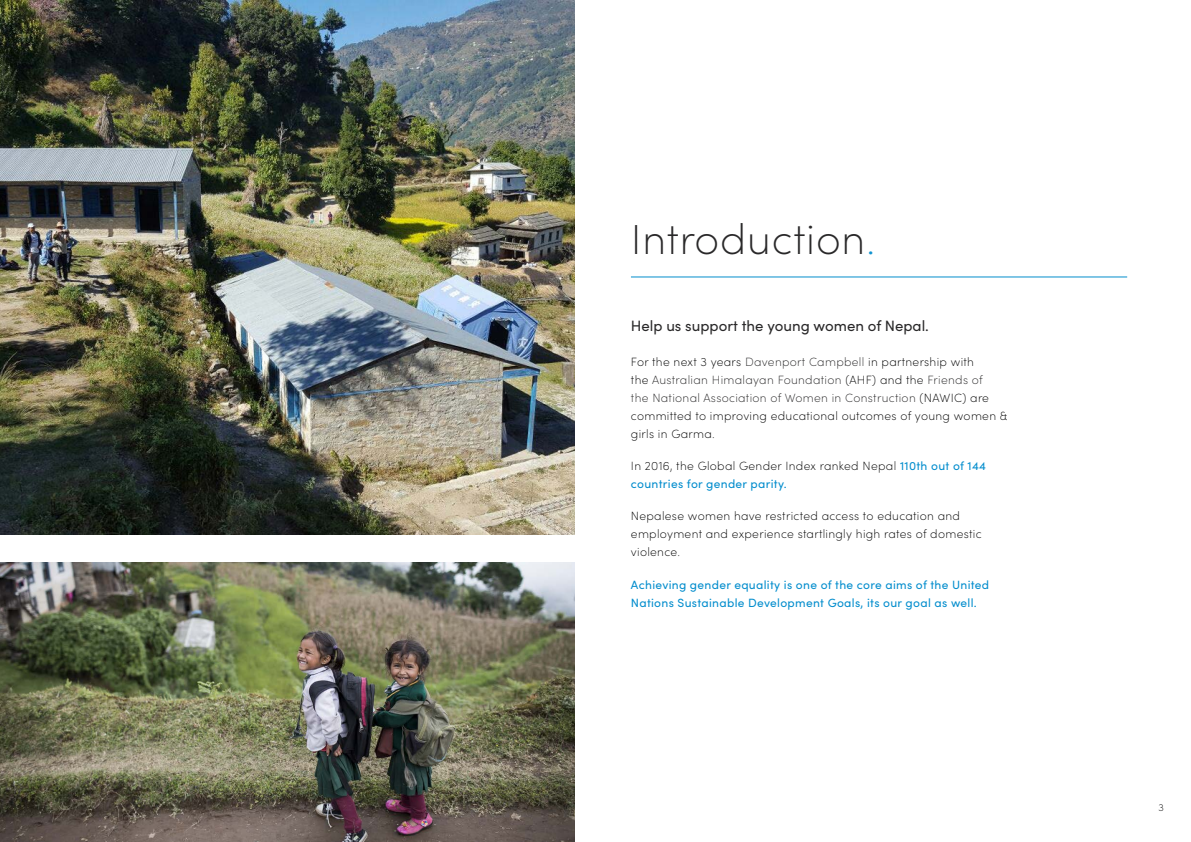
<style>
.page{position:relative;width:1191px;height:842px;background:#fff}
.page>*{position:absolute;margin:0;border:0;box-sizing:border-box;transform-origin:0 0}
.t1{font:200 42px "Sofia Pro";letter-spacing:.02em;color:#292829}
.t2{font:15px "Sofia Pro";color:#292829}
.t3{font:200 12px/18px "Sofia Pro";letter-spacing:.025em;color:#000}
.t4{font:12px/18px "Sofia Pro";letter-spacing:.025em;color:#038dcd}
.t5{font:200 10px "Sofia Pro";color:#000}
.s1{color:#1093d0}
.s2{color:#292829}
.s3{font-weight:400;color:#038dcd}
</style>
<div class="page">
<hr style="left:631px;top:276px;width:496px;height:1px;background:#038dcd">
<img style="left:0;top:563px;width:574px;height:279px">
<img style="left:0;top:0;width:574px;height:534px">
<h1 class="t1" style="left:631px;top:209px;width:246px">Introduction<span class="s1">.</span></h1>
<p class="t2" style="left:631px;top:315px;width:299px">Help us support the young women of Nepal.</p>
<p class="t3" style="left:631px;top:352px;width:378px">For the next 3 years <span class="s2">Davenport Campbell</span> in partnership with<br>the <span class="s2">Australian Himalayan Foundation</span> (AHF) and the <span class="s2">Friends of<br>the National Association of Women in Construction</span> (NAWIC) are committed to improving educational outcomes of young women &amp; girls in Garma.</p>
<p class="t3" style="left:631px;top:456px;width:356px">In 2016, the Global Gender Index ranked Nepal <span class="s3">110th out of 144 countries for gender parity.</span></p>
<p class="t3" style="left:631px;top:506px;width:352px">Nepalese women have restricted access to education and employment and experience startlingly high rates of domestic violence.</p>
<p class="t4" style="left:631px;top:575px;width:360px">Achieving gender equality is one of the core aims of the United<br>Nations Sustainable Development Goals, its our goal as well.</p>
<p class="t5" style="left:1158px;top:800px;width:7px">3</p>
</div>
